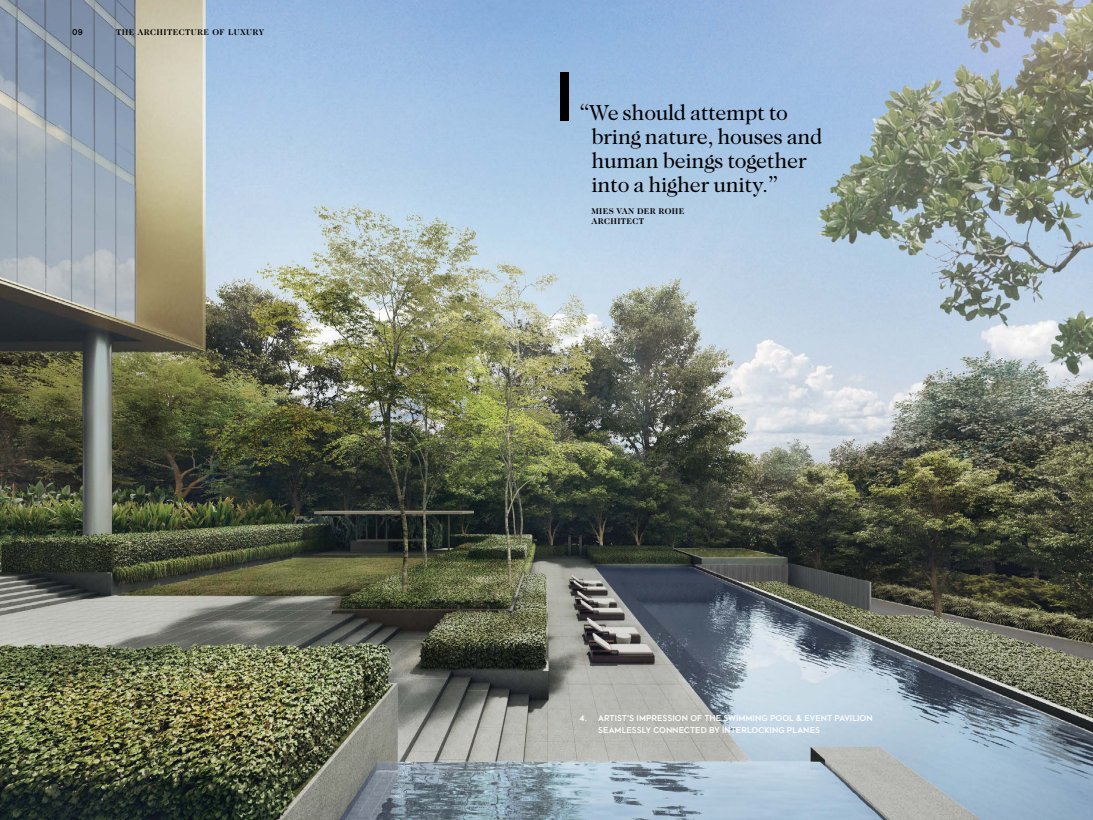
<style>
.page{position:relative;width:1093px;height:820px;background:#fff}
.page>*{position:absolute;margin:0;border:0;box-sizing:border-box;transform-origin:0 0}
.t1{font:22px/24px "Caslon Two Twenty Four";letter-spacing:-.015em;color:#000}
.t2{font:500 8.4px/12px "Maax";letter-spacing:.005em;color:#fff}
.t3{font:700 8.4px/10px "Caslon Two Twenty Four";letter-spacing:.05em;color:#000}
.t4{font:500 8.4px "Maax";color:#000}
</style>
<div class="page">
<img style="left:0;top:0;width:1093px;height:819px">
<div style="left:560px;top:72px;width:9px;height:48px;background:#000"></div>
<p class="t4" style="left:72px;top:27px;width:12px">09</p>
<p class="t3" style="left:116px;top:27px;width:150px">THE ARCHITECTURE OF LUXURY</p>
<h1 class="t1" style="left:591px;top:100px;width:233px;text-indent:-12px">“We should attempt to bring nature, houses and human beings together into a higher unity.”</h1>
<p class="t3" style="left:591px;top:206px;width:95px">MIES VAN DER ROHE<br>ARCHITECT</p>
<p class="t2" style="left:598px;top:711px;width:276px;text-indent:-19px">4. ARTIST’S IMPRESSION OF THE SWIMMING POOL &amp; EVENT PAVILION<br>SEAMLESSLY CONNECTED BY INTERLOCKING PLANES</p>
</div>
